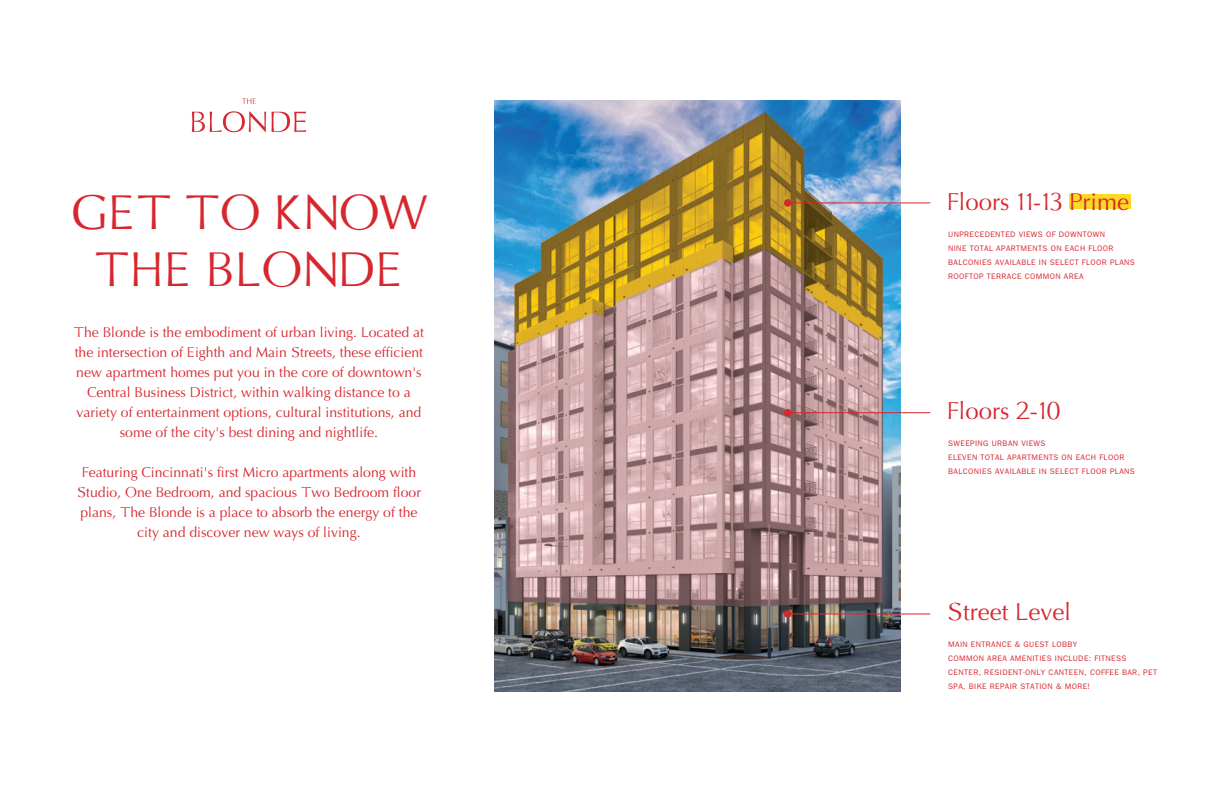
<style>
.page{position:relative;width:1224px;height:792px;background:#fff}
.page>*{position:absolute;margin:0;border:0;box-sizing:border-box;transform-origin:0 0}
.t1{font:48px/57.6px "Blonde OPT Regular";color:#d7272e;text-align:center}
.t2{font:24px "Blonde OPT Regular";color:#d7272e}
.t3{font:14px/20px "Blonde OPT Regular";color:#d7272e;text-align:center}
.t4{font:8px/14px "ITC Franklin Gothic Std";letter-spacing:.05em;color:#d7272e}
</style>
<div class="page">
<div style="left:1069px;top:195px;width:61px;height:14px;background:#fdd924"></div>
<img style="left:495px;top:100px;width:406px;height:592px">
<svg style="left:192px;top:98px;width:114px;height:34px"></svg>
<hr style="left:788px;top:202px;width:142px;height:1px;background:#d7272e">
<div style="left:784px;top:199px;width:8px;height:8px;background:#d7272e;border-radius:50%"></div>
<hr style="left:788px;top:412px;width:142px;height:1px;background:#d7272e">
<div style="left:784px;top:409px;width:8px;height:7px;background:#d7272e;border-radius:50%"></div>
<hr style="left:788px;top:613px;width:142px;height:1px;background:#d7272e">
<div style="left:784px;top:610px;width:8px;height:8px;background:#d7272e;border-radius:50%"></div>
<h1 class="t1" style="left:71px;top:184px;width:358px">GET TO KNOW<br>THE BLONDE</h1>
<h2 class="t2" style="left:947px;top:188px;width:184px">Floors 11-13 Prime</h2>
<p class="t3" style="left:74px;top:322px;width:352px">The Blonde is the embodiment of urban living. Located at the intersection of Eighth and Main Streets, these efficient new apartment homes put you in the core of downtown's Central Business District, within walking distance to a variety of entertainment options, cultural institutions, and some of the city's best dining and nightlife.</p>
<p class="t3" style="left:77px;top:462px;width:346px">Featuring Cincinnati's first Micro apartments along with Studio, One Bedroom, and spacious Two Bedroom floor plans, The Blonde is a place to absorb the energy of the city and discover new ways of living.</p>
<p class="t4" style="left:948px;top:227px;width:188px">UNPRECEDENTED VIEWS OF DOWNTOWN<br>NINE TOTAL APARTMENTS ON EACH FLOOR BALCONIES AVAILABLE IN SELECT FLOOR PLANS ROOFTOP TERRACE COMMON AREA</p>
<h2 class="t2" style="left:947px;top:397px;width:115px">Floors 2-10</h2>
<p class="t4" style="left:948px;top:436px;width:188px">SWEEPING URBAN VIEWS<br>ELEVEN TOTAL APARTMENTS ON EACH FLOOR<br>BALCONIES AVAILABLE IN SELECT FLOOR PLANS</p>
<h2 class="t2" style="left:947px;top:598px;width:126px">Street Level</h2>
<p class="t4" style="left:948px;top:637px;width:210px">MAIN ENTRANCE &amp; GUEST LOBBY<br>COMMON AREA AMENITIES INCLUDE: FITNESS CENTER, RESIDENT-ONLY CANTEEN, COFFEE BAR, PET SPA, BIKE REPAIR STATION &amp; MORE!</p>
</div>
